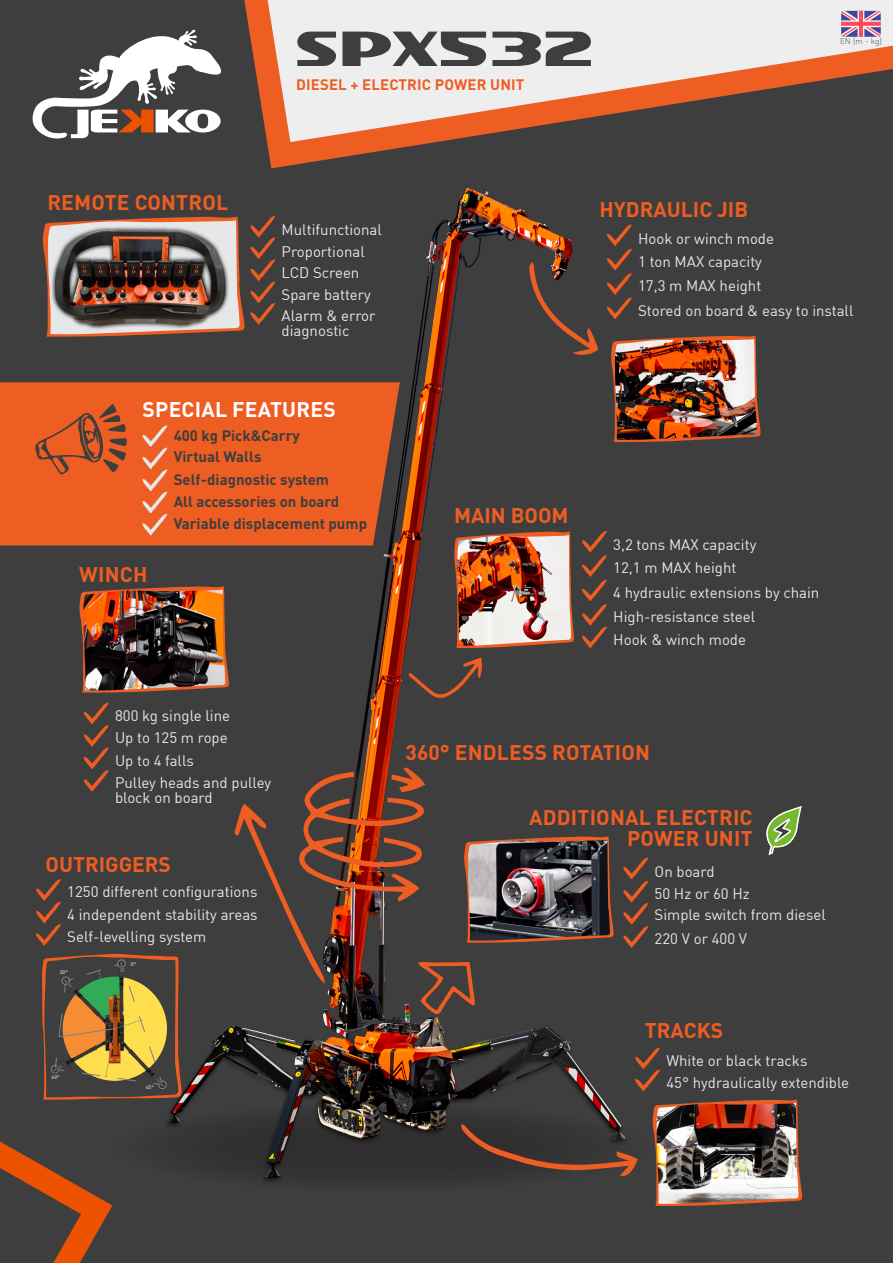
<style>
.page{position:relative;width:893px;height:1263px;background:#3e3e3f}
.page>*{position:absolute;margin:0;border:0;box-sizing:border-box;transform-origin:0 0}
.t1{font:700 21px/21px "DIN Pro";letter-spacing:.01em;color:#ee5d22;text-align:right}
.t2{font:700 21px "DIN Pro";letter-spacing:.01em;color:#fff}
.t3{font:15px/15px "DIN";color:#e6e7e9}
.t4{font:700 15px "DIN Pro";color:#3e3e3f}
.t5{font:700 15px "DIN Pro";letter-spacing:.01em;color:#ee5d22}
.t6{font:300 8.25px "DIN Pro";color:#4f5252}
.t7{font:700 5.25px "DIN Pro";color:#bcbdc0}
</style>
<div class="page">
<div style="left:0;top:382px;width:97px;height:163px;background:#ee5d22"></div>
<svg style="left:32px;top:29px;width:190px;height:110px"></svg>
<img style="left:97px;top:168px;width:699px;height:1038px">
<svg style="left:528px;top:262px;width:70px;height:95px"></svg>
<svg style="left:461px;top:1124px;width:176px;height:55px"></svg>
<img style="left:79px;top:586px;width:150px;height:107px">
<svg style="left:42px;top:953px;width:140px;height:147px"></svg>
<img style="left:611px;top:336px;width:150px;height:106px">
<img style="left:653px;top:1100px;width:150px;height:106px">
<img style="left:454px;top:531px;width:120px;height:117px">
<svg style="left:757px;top:806px;width:45px;height:69px"></svg>
<svg style="left:0;top:1141px;width:112px;height:122px"></svg>
<svg style="left:623px;top:858px;width:26px;height:90px"></svg>
<svg style="left:142px;top:425px;width:26px;height:110px;background:#ec7a4c"></svg>
<svg style="left:635px;top:1047px;width:26px;height:44px"></svg>
<img style="left:43px;top:216px;width:233px;height:121px">
<svg style="left:606px;top:224px;width:27px;height:95px"></svg>
<svg style="left:34px;top:403px;width:94px;height:72px"></svg>
<svg style="left:409px;top:657px;width:74px;height:42px"></svg>
<svg style="left:234px;top:767px;width:380px;height:248px"></svg>
<svg style="left:83px;top:703px;width:27px;height:88px"></svg>
<svg style="left:36px;top:879px;width:25px;height:66px"></svg>
<svg style="left:582px;top:531px;width:26px;height:117px"></svg>
<svg style="left:244px;top:0;width:649px;height:168px"></svg>
<p class="t5" style="left:296px;top:75px;width:230px">DIESEL + ELECTRIC POWER UNIT</p>
<p class="t6" style="left:840px;top:36px;width:43px">EN [m - kg]</p>
<p class="t1" style="left:47px;top:191px;width:182px">REMOTE CONTROL</p>
<p class="t3" style="left:282px;top:222px;width:102px">Multifunctional</p>
<p class="t3" style="left:282px;top:243px;width:85px">Proportional</p>
<p class="t3" style="left:282px;top:264px;width:79px">LCD Screen</p>
<p class="t3" style="left:282px;top:287px;width:91px">Spare battery</p>
<p class="t3" style="left:282px;top:308px;width:95px">Alarm &amp; error diagnostic</p>
<p class="t2" style="left:143px;top:395px;width:195px">SPECIAL FEATURES</p>
<p class="t4" style="left:174px;top:426px;width:128px">400 kg Pick&amp;Carry</p>
<p class="t4" style="left:174px;top:447px;width:89px">Virtual Walls</p>
<p class="t4" style="left:174px;top:469px;width:157px">Self-diagnostic system</p>
<p class="t1" style="left:79px;top:563px;width:70px">WINCH</p>
<p class="t4" style="left:174px;top:491px;width:167px">All accessories on board</p>
<p class="t4" style="left:174px;top:513px;width:195px">Variable displacement pump</p>
<p class="t3" style="left:115px;top:708px;width:117px">800 kg single line</p>
<p class="t1" style="left:599px;top:198px;width:150px">HYDRAULIC JIB</p>
<p class="t3" style="left:638px;top:230px;width:137px">Hook or winch mode</p>
<p class="t3" style="left:638px;top:254px;width:125px">1 ton MAX capacity</p>
<p class="t3" style="left:638px;top:278px;width:125px">17,3 m MAX height</p>
<p class="t3" style="left:638px;top:303px;width:217px">Stored on board &amp; easy to install</p>
<p class="t1" style="left:454px;top:504px;width:116px">MAIN BOOM</p>
<p class="t3" style="left:613px;top:537px;width:145px">3,2 tons MAX capacity</p>
<p class="t3" style="left:613px;top:560px;width:125px">12,1 m MAX height</p>
<p class="t3" style="left:613px;top:585px;width:208px">4 hydraulic extensions by chain</p>
<p class="t3" style="left:613px;top:609px;width:143px">High-resistance steel</p>
<p class="t3" style="left:613px;top:631px;width:134px">Hook &amp; winch mode</p>
<p class="t3" style="left:115px;top:730px;width:114px">Up to 125 m rope</p>
<p class="t3" style="left:115px;top:752px;width:80px">Up to 4 falls</p>
<p class="t3" style="left:115px;top:775px;width:158px">Pulley heads and pulley block on board</p>
<p class="t1" style="left:46px;top:853px;width:127px">OUTRIGGERS</p>
<p class="t3" style="left:67px;top:884px;width:192px">1250 different configurations</p>
<p class="t3" style="left:67px;top:906px;width:192px">4 independent stability areas</p>
<p class="t3" style="left:67px;top:929px;width:141px">Self-levelling system</p>
<p class="t7" style="left:60px;top:968px;width:10px">30°</p>
<p class="t7" style="left:52px;top:1074px;width:10px">60°</p>
<p class="t7" style="left:131px;top:960px;width:7px">0°</p>
<p class="t7" style="left:146px;top:1083px;width:10px">45°</p>
<p class="t1" style="left:406px;top:741px;width:246px">360° ENDLESS ROTATION</p>
<p class="t1" style="left:529px;top:806px;width:225px">ADDITIONAL ELECTRIC<br>POWER UNIT</p>
<p class="t3" style="left:655px;top:864px;width:61px">On board</p>
<p class="t3" style="left:655px;top:907px;width:173px">Simple switch from diesel</p>
<p class="t3" style="left:655px;top:886px;width:97px">50 Hz or 60 Hz</p>
<p class="t3" style="left:655px;top:931px;width:94px">220 V or 400 V</p>
<p class="t1" style="left:645px;top:1018px;width:80px">TRACKS</p>
<p class="t3" style="left:666px;top:1052px;width:143px">White or black tracks</p>
<p class="t3" style="left:666px;top:1074px;width:184px">45° hydraulically extendible</p>
</div>
